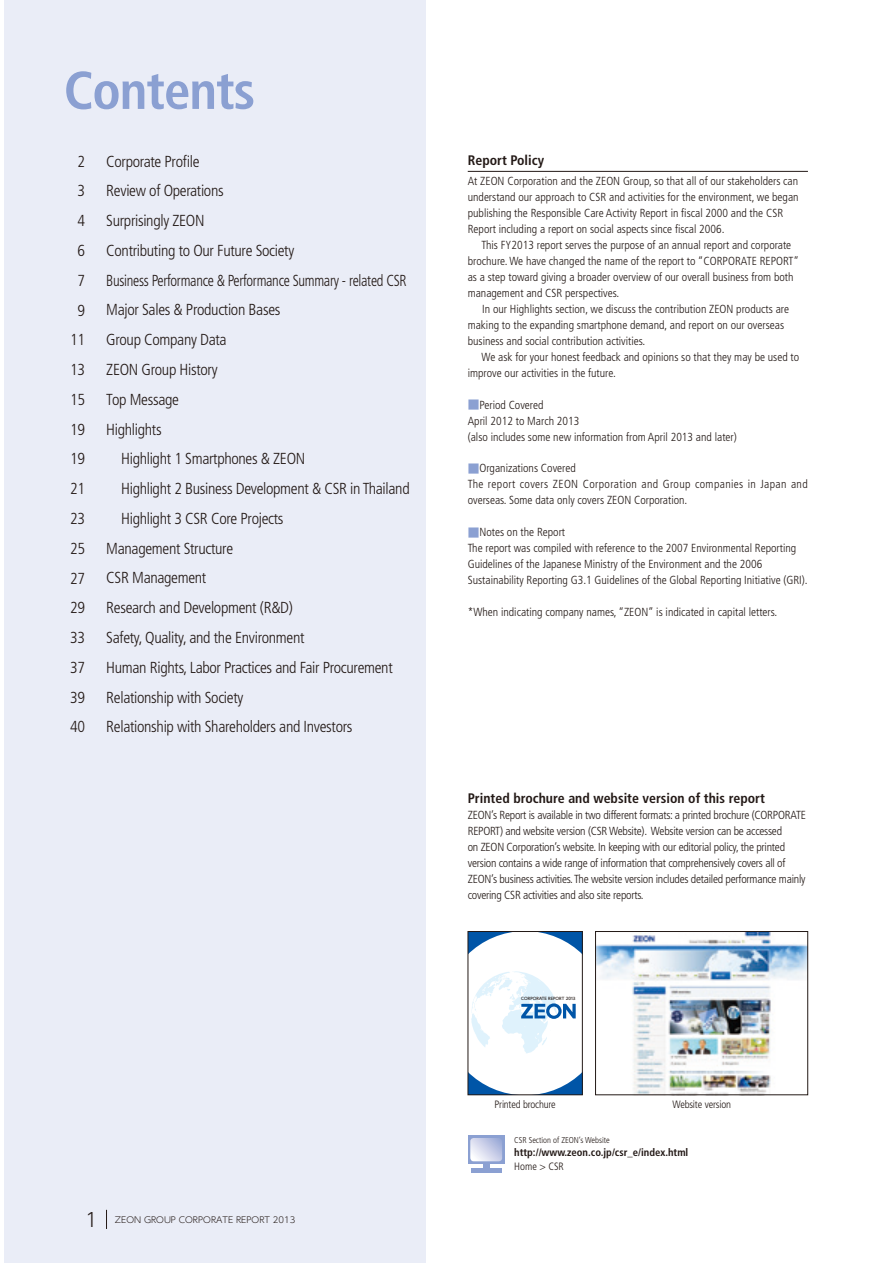
<style>
.page{position:relative;width:893px;height:1263px;background:#fff}
.page>*{position:absolute;margin:0;border:0;box-sizing:border-box;transform-origin:0 0}
.t1{font:700 condensed 53.1px "Frutiger";letter-spacing:-.02em;color:#8ba0d2}
.t2{font:300 19.2px "UD Shin Go Pro";color:#231916}
.t3{font:300 condensed 15.9px/29.7px "Frutiger";letter-spacing:-.02em;color:#231916;text-align:center}
.t4{font:300 condensed 15.9px "Frutiger";letter-spacing:-.02em;color:#231916;scale:.9 1}
.t5{font:700 condensed 13.8px "Frutiger";color:#231916}
.t6{font:300 condensed 11.7px/15.9px "Frutiger";color:#231916}
.t7{font:300 condensed 11.7px/15.9px "Frutiger";letter-spacing:-.02em;color:#231916}
.t8{font:700 condensed 10.65px "Frutiger";color:#231916}
.t9{font:300 condensed 10.65px "Frutiger";letter-spacing:-.015em;color:#231916}
.t10{font:300 8.55px "UD Shin Go Pro";color:#231916}
.t11{font:300 condensed 8.55px "Frutiger";color:#231916}
.t12{font:4.05px "UD Shin Go Pro Medium 90 pv RKSJ H";letter-spacing:.005em;color:#231916}
.s1{font-family:"UD Shin Go Pro";font-stretch:normal;color:#8ba0d2}
</style>
<div class="page">
<div style="left:0;top:0;width:425px;height:1263px;background:#eaedf7"></div>
<svg style="left:106px;top:1210px;width:1px;height:19px"></svg>
<hr style="left:468px;top:171px;width:340px;height:1px;background:#231916">
<svg style="left:470px;top:933px;width:111px;height:160px"></svg>
<div style="left:468px;top:931px;width:115px;height:164px;border:1px solid #231916"></div>
<img style="left:597px;top:933px;width:209px;height:160px">
<div style="left:595px;top:931px;width:213px;height:164px;border:1px solid #231916"></div>
<div style="left:468px;top:1135px;width:37px;height:29px;background:#8ba0d2"></div>
<hr style="left:471px;top:1169px;width:31px;height:4px;background:#8ba0d2">
<div style="left:483px;top:1161px;width:7px;height:12px;background:#8ba0d2"></div>
<svg style="left:470px;top:1138px;width:32px;height:23px"></svg>
<hr style="left:0;top:0;width:3px;height:1263px;background:#fff">
<h1 class="t1" style="left:64px;top:59px;width:193px">Contents</h1>
<h3 class="t3" style="left:70px;top:147px;width:16px">2<br>3<br>4<br>6<br>7<br>9<br>11<br>13<br>15<br>19<br>19<br>21<br>23<br>25<br>27<br>29<br>33<br>37<br>39<br>40</h3>
<h3 class="t3" style="left:106px;top:146px;width:95px">Corporate Profile</h3>
<h3 class="t3" style="left:106px;top:176px;width:119px">Review of Operations</h3>
<h3 class="t3" style="left:106px;top:206px;width:100px">Surprisingly ZEON</h3>
<h3 class="t3" style="left:106px;top:236px;width:189px">Contributing to Our Future Society</h3>
<h3 class="t4" style="left:106px;top:271px;width:335px">Business Performance &amp; Performance Summary - related CSR</h3>
<h3 class="t3" style="left:106px;top:295px;width:176px">Major Sales &amp; Production Bases</h3>
<h3 class="t3" style="left:106px;top:325px;width:122px">Group Company Data</h3>
<h3 class="t3" style="left:106px;top:355px;width:113px">ZEON Group History</h3>
<h3 class="t3" style="left:106px;top:385px;width:74px">Top Message</h3>
<h3 class="t3" style="left:106px;top:414px;width:57px">Highlights</h3>
<h3 class="t3" style="left:121px;top:444px;width:186px">Highlight 1 Smartphones &amp; ZEON</h3>
<h3 class="t3" style="left:121px;top:474px;width:290px">Highlight 2 Business Development &amp; CSR in Thailand</h3>
<h3 class="t3" style="left:121px;top:504px;width:164px">Highlight 3 CSR Core Projects</h3>
<h3 class="t3" style="left:106px;top:533px;width:128px">Management Structure</h3>
<h3 class="t3" style="left:106px;top:563px;width:102px">CSR Management</h3>
<h3 class="t3" style="left:106px;top:593px;width:188px">Research and Development (R&amp;D)</h3>
<h3 class="t3" style="left:106px;top:623px;width:200px">Safety, Quality, and the Environment</h3>
<h3 class="t3" style="left:106px;top:653px;width:288px">Human Rights, Labor Practices and Fair Procurement</h3>
<h3 class="t3" style="left:106px;top:682px;width:139px">Relationship with Society</h3>
<h3 class="t3" style="left:106px;top:712px;width:248px">Relationship with Shareholders and Investors</h3>
<h2 class="t2" style="left:85px;top:1204px;width:14px">1</h2>
<p class="t10" style="left:115px;top:1212px;width:182px">ZEON GROUP CORPORATE REPORT 2013</p>
<p class="t5" style="left:468px;top:152px;width:78px">Report Policy</p>
<p class="t6" style="left:468px;top:173px;width:332px">At ZEON Corporation and the ZEON Group, so that all of our stakeholders can understand our approach to CSR and activities for the environment, we began publishing the Responsible Care Activity Report in fiscal 2000 and the CSR Report including a report on social aspects since fiscal 2006.</p>
<p class="t6" style="left:468px;top:237px;width:333px;text-indent:14px">This FY2013 report serves the purpose of an annual report and corporate brochure. We have changed the name of the report to “CORPORATE REPORT” as a step toward giving a broader overview of our overall business from both management and CSR perspectives.</p>
<p class="t6" style="left:468px;top:301px;width:323px;text-indent:14px">In our Highlights section, we discuss the contribution ZEON products are making to the expanding smartphone demand, and report on our overseas business and social contribution activities.</p>
<p class="t6" style="left:468px;top:349px;width:333px;text-indent:14px">We ask for your honest feedback and opinions so that they may be used to improve our activities in the future.</p>
<p class="t6" style="left:468px;top:397px;width:271px"><span class="s1">■</span>Period Covered<br>April 2012 to March 2013<br>(also includes some new information from April 2013 and later)</p>
<p class="t6" style="left:468px;top:461px;width:342px"><span class="s1">■</span>Organizations Covered<br>The report covers ZEON Corporation and Group companies in Japan and overseas. Some data only covers ZEON Corporation.</p>
<p class="t6" style="left:468px;top:524px;width:341px"><span class="s1">■</span>Notes on the Report<br>The report was compiled with reference to the 2007 Environmental Reporting Guidelines of the Japanese Ministry of the Environment and the 2006<br>Sustainability Reporting G3.1 Guidelines of the Global Reporting Initiative (GRI).</p>
<p class="t6" style="left:468px;top:604px;width:311px">*When indicating company names, “ZEON” is indicated in capital letters.</p>
<p class="t5" style="left:468px;top:790px;width:299px">Printed brochure and website version of this report</p>
<p class="t7" style="left:468px;top:807px;width:340px">ZEON’s Report is available in two different formats: a printed brochure (CORPORATE REPORT) and website version (CSR Website). Website version can be accessed<br>on ZEON Corporation’s website. In keeping with our editorial policy, the printed version contains a wide range of information that comprehensively covers all of ZEON’s business activities. The website version includes detailed performance mainly covering CSR activities and also site reports.</p>
<p class="t12" style="left:521px;top:995px;width:56px">CORPORATE REPORT 2013</p>
<p class="t9" style="left:494px;top:1098px;width:63px">Printed brochure</p>
<p class="t9" style="left:672px;top:1098px;width:60px">Website version</p>
<p class="t11" style="left:514px;top:1135px;width:97px">CSR Section of ZEON’s Website</p>
<p class="t8" style="left:514px;top:1146px;width:176px">http://www.zeon.co.jp/csr_e/index.html</p>
<p class="t9" style="left:514px;top:1160px;width:51px">Home &gt; CSR</p>
</div>
